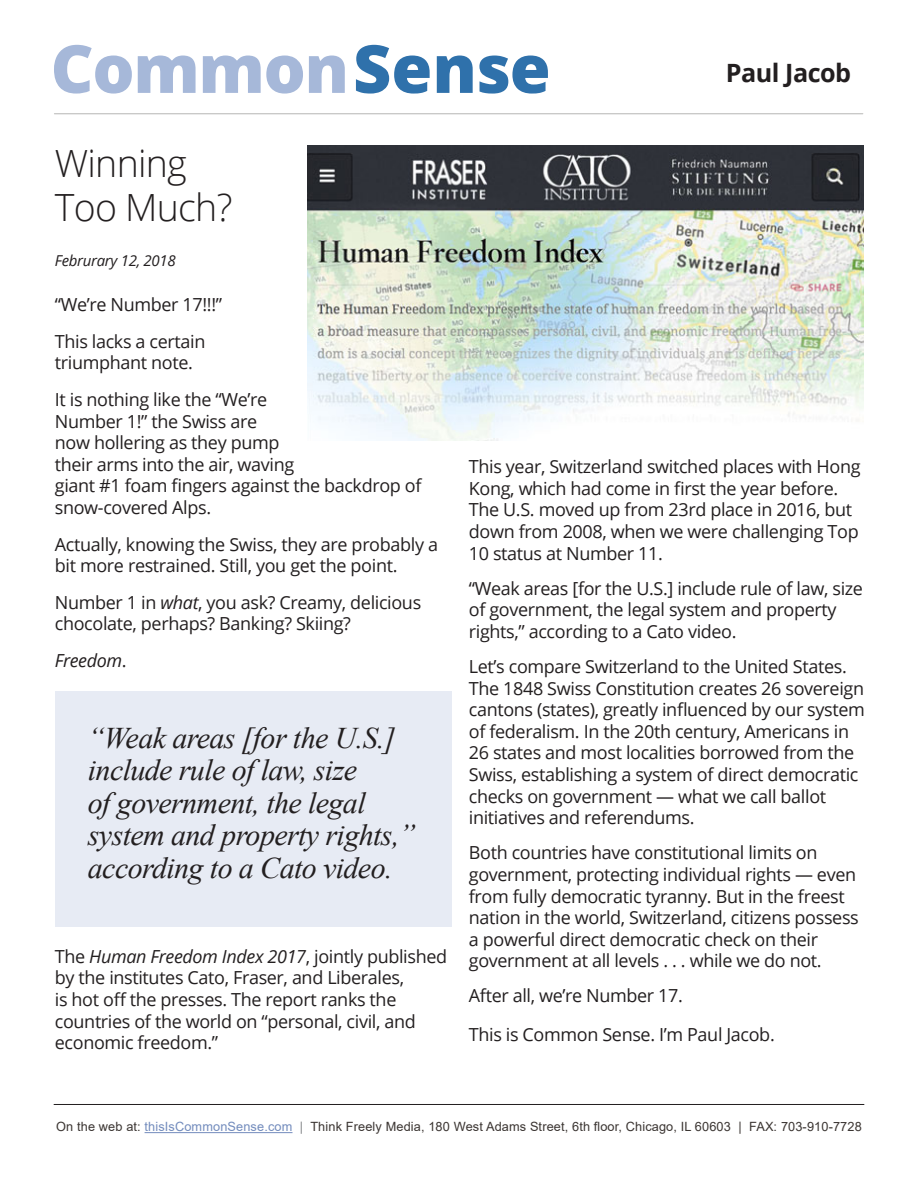
<style>
.page{position:relative;width:918px;height:1188px;background:#fff}
.page>*{position:absolute;margin:0;border:0;box-sizing:border-box;transform-origin:0 0}
.t1{font:800 66.45px "Open Sans";letter-spacing:-.02em;color:#a6b8d9}
.t2{font:300 37.5px/44.4px "Open Sans";letter-spacing:-.02em;color:#231f20}
.t3{font:italic 30px/32.4px "Times New Roman";letter-spacing:-.02em;color:#231f20}
.t4{font:700 25.2px "Open Sans";letter-spacing:-.02em;color:#231f20}
.t5{font:18px/21.6px "Open Sans";letter-spacing:-.02em;color:#231f20}
.t6{font:italic 18px "Open Sans";letter-spacing:-.02em;color:#231f20}
.t7{font:italic 15px "Open Sans";letter-spacing:-.02em;color:#231f20}
.t8{font:12.75px "Arial";letter-spacing:.01em;color:#3b3532}
.s1{color:#2f71ab}
.s2{font-style:italic}
.s3{font-style:normal}
.s4{color:#738cbd}
.s5{color:#808285}
</style>
<div class="page">
<hr style="left:145px;top:1132px;width:148px;height:1px;background:#738cbd">
<img style="left:308px;top:145px;width:555px;height:295px">
<hr style="left:54px;top:1104px;width:810px;height:1px;background:#231f20">
<hr style="left:54px;top:114px;width:809px;height:1px;background:#b6b6b4">
<div style="left:55px;top:691px;width:397px;height:236px;background:#e7ebf4"></div>
<p class="t1" style="left:51px;top:18px;width:502px">Common<span class="s1">Sense</span></p>
<p class="t4" style="left:726px;top:55px;width:127px">Paul Jacob</p>
<p class="t2" style="left:55px;top:140px;width:179px">Winning<br>Too Much?</p>
<p class="t7" style="left:55px;top:250px;width:122px">Februrary 12, 2018</p>
<p class="t5" style="left:55px;top:293px;width:169px">“We’re Number 17!!!”</p>
<p class="t5" style="left:55px;top:330px;width:152px">This lacks a certain triumphant note.</p>
<p class="t5" style="left:55px;top:388px;width:368px">It is nothing like the “We’re<br>Number 1!” the Swiss are<br>now hollering as they pump<br>their arms into the air, waving<br>giant #1 foam fingers against the backdrop of snow-covered Alps.</p>
<p class="t5" style="left:55px;top:533px;width:385px">Actually, knowing the Swiss, they are probably a bit more restrained. Still, you get the point.</p>
<p class="t5" style="left:55px;top:591px;width:368px">Number 1 in <span class="s2">what</span>, you ask? Creamy, delicious chocolate, perhaps? Banking? Skiing?</p>
<p class="t6" style="left:55px;top:648px;width:73px">Freedom<span class="s3">.</span></p>
<p class="t3" style="left:88px;top:721px;width:329px">“Weak areas [for the U.S.] include rule of law, size<br>of government, the legal system and property rights,” according to a Cato video.</p>
<p class="t5" style="left:55px;top:945px;width:394px">The <span class="s2">Human Freedom Index 2017</span>, jointly published by the institutes Cato, Fraser, and Liberales,<br>is hot off the presses. The report ranks the countries of the world on “personal, civil, and economic freedom.”</p>
<p class="t5" style="left:469px;top:455px;width:393px">This year, Switzerland switched places with Hong Kong, which had come in first the year before.<br>The U.S. moved up from 23rd place in 2016, but down from 2008, when we were challenging Top 10 status at Number 11.</p>
<p class="t5" style="left:469px;top:577px;width:396px">“Weak areas [for the U.S.] include rule of law, size of government, the legal system and property rights,” according to a Cato video.</p>
<p class="t5" style="left:469px;top:655px;width:398px">Let’s compare Switzerland to the United States.<br>The 1848 Swiss Constitution creates 26 sovereign cantons (states), greatly influenced by our system of federalism. In the 20th century, Americans in 26 states and most localities borrowed from the Swiss, establishing a system of direct democratic checks on government — what we call ballot initiatives and referendums.</p>
<p class="t5" style="left:469px;top:842px;width:391px">Both countries have constitutional limits on government, protecting individual rights — even from fully democratic tyranny. But in the freest nation in the world, Switzerland, citizens possess a powerful direct democratic check on their government at all levels . . . while we do not.</p>
<p class="t5" style="left:469px;top:985px;width:216px">After all, we’re Number 17.</p>
<p class="t5" style="left:469px;top:1023px;width:307px">This is Common Sense. I’m Paul Jacob.</p>
<p class="t8" style="left:56px;top:1118px;width:807px">On the web at: <span class="s4">thisIsCommonSense.com</span> <span class="s5">|</span> Think Freely Media, 180 West Adams Street, 6th floor, Chicago, IL 60603 | FAX: 703-910-7728</p>
</div>
